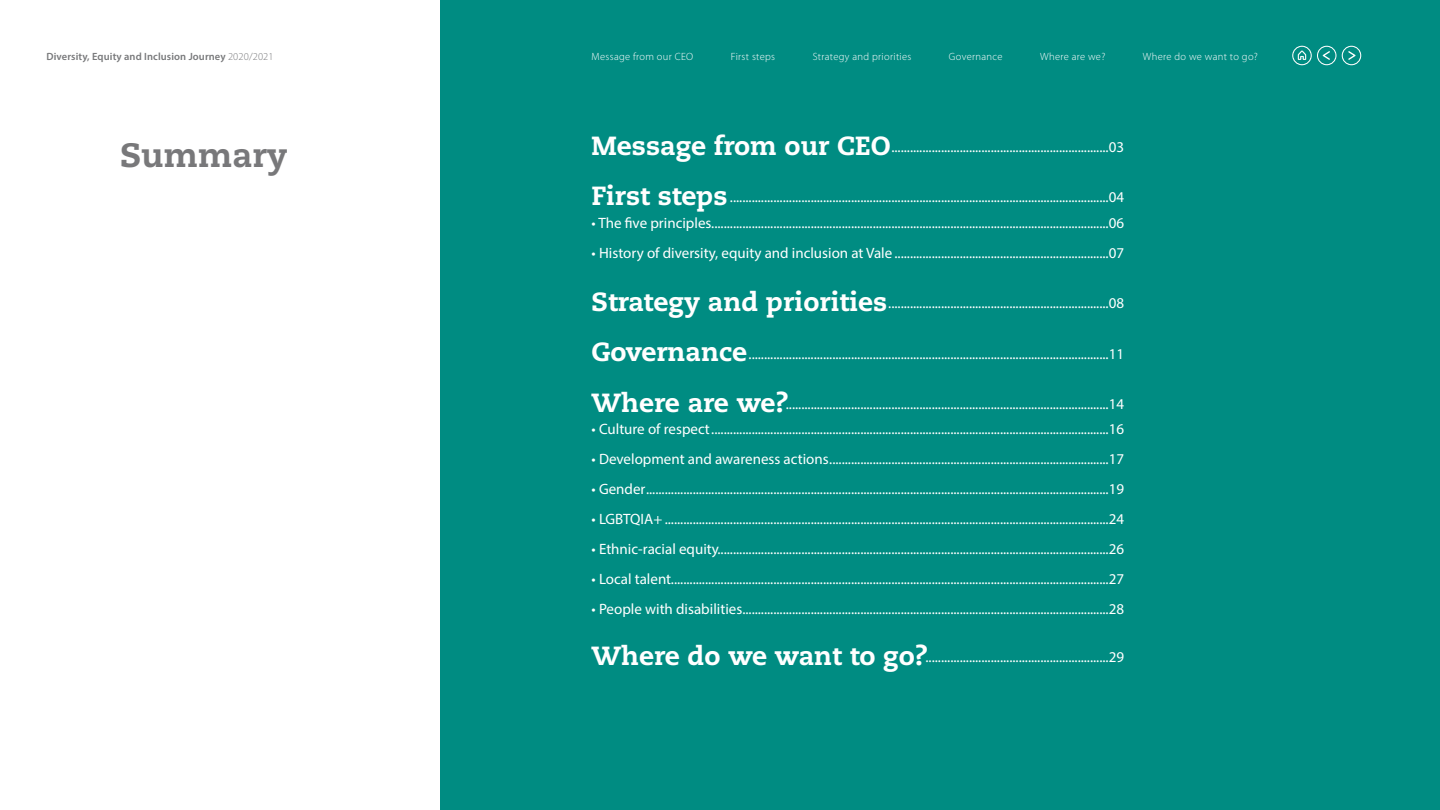
<style>
.page{position:relative;width:1440px;height:810px;background:#fff}
.page>*{position:absolute;margin:0;border:0;box-sizing:border-box;transform-origin:0 0}
.t1{font:800 33.75px "Caecilia LT Std";color:#78787a}
.t2{font:800 26.25px "Caecilia LT Std";color:#fff}
.t3{font:15px "Myriad Pro";color:#fff}
.t4{font:300 10.5px "Myriad Pro";letter-spacing:.03em;color:#fff}
.t5{font:600 10.5px "Myriad Pro";letter-spacing:.01em;color:#78797b}
.s1{font-weight:300}
.s2{font-family:"Caecilia LT Std";font-weight:800;font-size:26.25px}
</style>
<div class="page">
<div style="left:441px;top:0;width:999px;height:810px;background:#008c82"></div>
<svg style="left:1292px;top:46px;width:44px;height:19px"></svg>
<svg style="left:1342px;top:46px;width:19px;height:19px"></svg>
<p class="t5" style="left:46px;top:49px;width:229px">Diversity, Equity and Inclusion Journey <span class="s1">2020/2021</span></p>
<p class="t4" style="left:592px;top:50px;width:103px">Message from our CEO</p>
<p class="t4" style="left:731px;top:50px;width:46px">First steps</p>
<p class="t4" style="left:813px;top:50px;width:100px">Strategy and priorities</p>
<p class="t4" style="left:949px;top:50px;width:55px">Governance</p>
<p class="t4" style="left:1040px;top:50px;width:67px">Where are we?</p>
<p class="t4" style="left:1143px;top:50px;width:117px">Where do we want to go?</p>
<h1 class="t1" style="left:120px;top:134px;width:169px">Summary</h1>
<p class="t3" style="left:592px;top:138px;width:534px"><span class="s2">Message from our CEO</span>......................................................................03</p>
<h2 class="t2" style="left:592px;top:180px;width:138px">First steps</h2>
<p class="t3" style="left:592px;top:214px;width:534px">• The five principles................................................................................................................................06</p>
<p class="t3" style="left:592px;top:244px;width:534px">• History of diversity, equity and inclusion at Vale.....................................................................07</p>
<p class="t3" style="left:730px;top:188px;width:396px">..........................................................................................................................04</p>
<p class="t3" style="left:592px;top:294px;width:534px"><span class="s2">Strategy and priorities</span>.......................................................................08</p>
<p class="t3" style="left:592px;top:344px;width:534px"><span class="s2">Governance</span>....................................................................................................................11</p>
<h2 class="t2" style="left:592px;top:386px;width:198px">Where are we?</h2>
<p class="t3" style="left:592px;top:420px;width:534px">• Culture of respect................................................................................................................................16</p>
<p class="t3" style="left:592px;top:450px;width:534px">• Development and awareness actions..........................................................................................17</p>
<p class="t3" style="left:592px;top:480px;width:534px">• Gender.....................................................................................................................................................19</p>
<p class="t3" style="left:592px;top:510px;width:534px">• LGBTQIA+ ...............................................................................................................................................24</p>
<p class="t3" style="left:592px;top:540px;width:534px">• Ethnic-racial equity..............................................................................................................................26</p>
<p class="t3" style="left:592px;top:570px;width:534px">• Local talent.............................................................................................................................................27</p>
<p class="t3" style="left:592px;top:600px;width:534px">• People with disabilities......................................................................................................................28</p>
<p class="t3" style="left:786px;top:395px;width:340px">........................................................................................................14</p>
<p class="t3" style="left:592px;top:648px;width:534px"><span class="s2">Where do we want to go?</span>...........................................................29</p>
</div>
